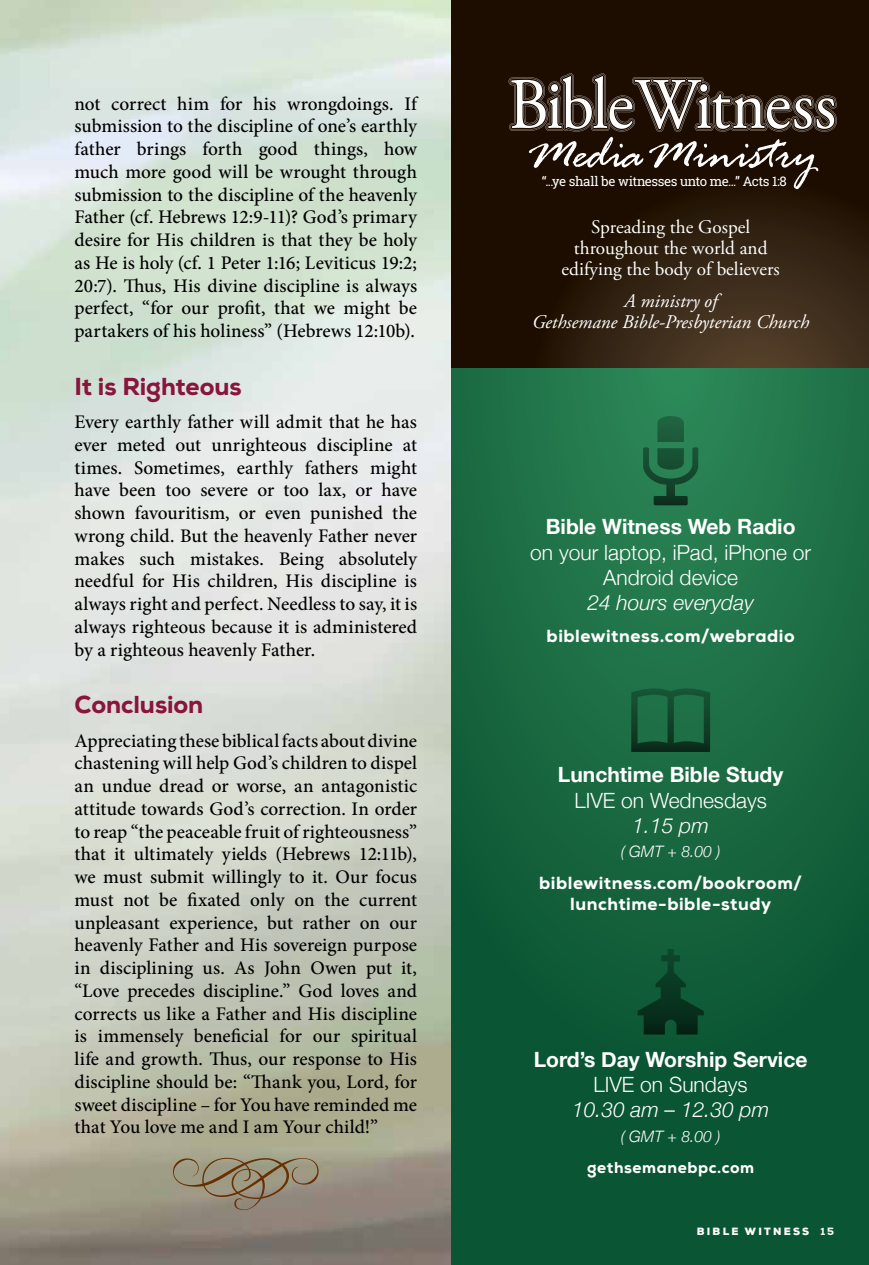
<style>
.page{position:relative;width:869px;height:1265px;background:#fff}
.page>*{position:absolute;margin:0;border:0;box-sizing:border-box;transform-origin:0 0}
.t1{font:italic 50.23px "Rage";color:#fff}
.t2{font:800 24.5px "Nexa";letter-spacing:-.005em;color:#89153d}
.t3{font:300 21px/25.2px "Helvetica Neue";color:#fff;text-align:center}
.t4{font:700 21px "Helvetica Neue";color:#fff}
.t5{font:italic 300 21px "Helvetica Neue";color:#fff}
.t6{font:500 19.25px/22.8px "Minion Pro";color:#000;text-align:justify}
.t7{font:19.25px/21px "Adobe Garamond Pro";color:#fff;text-align:center}
.t8{font:italic 19.25px/21px "Adobe Garamond Pro";color:#fff;text-align:center}
.t9{font:800 17.5px/21px "Nexa";letter-spacing:.03em;color:#fff;text-align:center}
.t10{font:italic 300 15.75px "Helvetica Neue";color:#fff}
.t11{font:800 15.75px "Nexa";letter-spacing:.035em;color:#fff}
.t12{font:13.12px "Roboto Slab";letter-spacing:-.035em;color:#fff}
.t13{font:900 10.5px "Nexa";letter-spacing:.215em;color:#fff}
.t14{font:800 10.5px "Nexa";color:#fff}
</style>
<div class="page">
<img style="left:0;top:0;width:451px;height:1265px">
<div style="left:451px;top:350px;width:417px;height:915px;background:linear-gradient(to bottom,#277c4f,#054f2f)"></div>
<svg style="left:451px;top:0;width:417px;height:367px;background:#261607"></svg>
<svg style="left:631px;top:688px;width:78px;height:64px;background:#185b39"></svg>
<svg style="left:642px;top:416px;width:56px;height:89px;background:#216b44"></svg>
<svg style="left:508px;top:73px;width:328px;height:59px"></svg>
<svg style="left:637px;top:949px;width:66px;height:85px;background:#0c492c"></svg>
<svg style="left:173px;top:1158px;width:145px;height:52px;background:#938871"></svg>
<p class="t6" style="left:74px;top:92px;width:344px">not correct him for his wrongdoings. If submission to the discipline of one’s earthly father brings forth good things, how much more good will be wrought through submission to the discipline of the heavenly Father (cf. Hebrews 12:9-11)? God’s primary desire for His children is that they be holy as He is holy (cf. 1 Peter 1:16; Leviticus 19:2; 20:7). Thus, His divine discipline is always perfect, “for our profit, that we might be partakers of his holiness” (Hebrews 12:10b).</p>
<p class="t2" style="left:74px;top:371px;width:169px">It is Righteous</p>
<p class="t6" style="left:74px;top:411px;width:344px">Every earthly father will admit that he has ever meted out unrighteous discipline at times. Sometimes, earthly fathers might have been too severe or too lax, or have shown favouritism, or even punished the wrong child. But the heavenly Father never makes such mistakes. Being absolutely needful for His children, His discipline is always right and perfect. Needless to say, it is always righteous because it is administered by a righteous heavenly Father.</p>
<p class="t2" style="left:74px;top:689px;width:130px">Conclusion</p>
<p class="t6" style="left:74px;top:729px;width:344px">Appreciating these biblical facts about divine chastening will help God’s children to dispel an undue dread or worse, an antagonistic attitude towards God’s correction. In order to reap “the peaceable fruit of righteousness” that it ultimately yields (Hebrews 12:11b), we must submit willingly to it. Our focus must not be fixated only on the current unpleasant experience, but rather on our heavenly Father and His sovereign purpose in disciplining us. As John Owen put it, “Love precedes discipline.” God loves and corrects us like a Father and His discipline is immensely beneficial for our spiritual life and growth. Thus, our response to His discipline should be: “Thank you, Lord, for sweet discipline – for You have reminded me that You love me and I am Your child!”</p>
<h1 class="t1" style="left:527px;top:127px;width:291px">MediaMinistry</h1>
<p class="t12" style="left:541px;top:173px;width:246px">“...ye shall be witnesses unto me...” Acts 1:8</p>
<p class="t7" style="left:561px;top:217px;width:219px">Spreading the Gospel throughout the world and edifying the body of believers</p>
<p class="t8" style="left:532px;top:291px;width:278px">A ministry of<br>Gethsemane Bible-Presbyterian Church</p>
<p class="t4" style="left:545px;top:508px;width:251px">Bible Witness Web Radio</p>
<p class="t3" style="left:530px;top:538px;width:282px">on your laptop, iPad, iPhone or<br>Android device</p>
<p class="t5" style="left:587px;top:586px;width:168px">24 hours everyday</p>
<p class="t9" style="left:546px;top:625px;width:249px">biblewitness.com/webradio</p>
<p class="t4" style="left:557px;top:756px;width:227px">Lunchtime Bible Study</p>
<p class="t3" style="left:574px;top:786px;width:194px">LIVE on Wednesdays</p>
<p class="t5" style="left:632px;top:809px;width:78px">1.15 pm</p>
<p class="t10" style="left:620px;top:839px;width:101px">( GMT + 8.00 )</p>
<p class="t9" style="left:539px;top:872px;width:264px">biblewitness.com/bookroom/ lunchtime-bible-study</p>
<p class="t4" style="left:533px;top:1040px;width:275px">Lord’s Day Worship Service</p>
<p class="t3" style="left:593px;top:1071px;width:156px">LIVE on Sundays</p>
<p class="t5" style="left:572px;top:1093px;width:198px">10.30 am – 12.30 pm</p>
<p class="t10" style="left:620px;top:1124px;width:101px">( GMT + 8.00 )</p>
<p class="t11" style="left:587px;top:1158px;width:168px">gethsemanebpc.com</p>
<p class="t13" style="left:696px;top:1225px;width:106px">BIBLE WITNESS</p>
<p class="t14" style="left:820px;top:1225px;width:15px">15</p>
</div>
